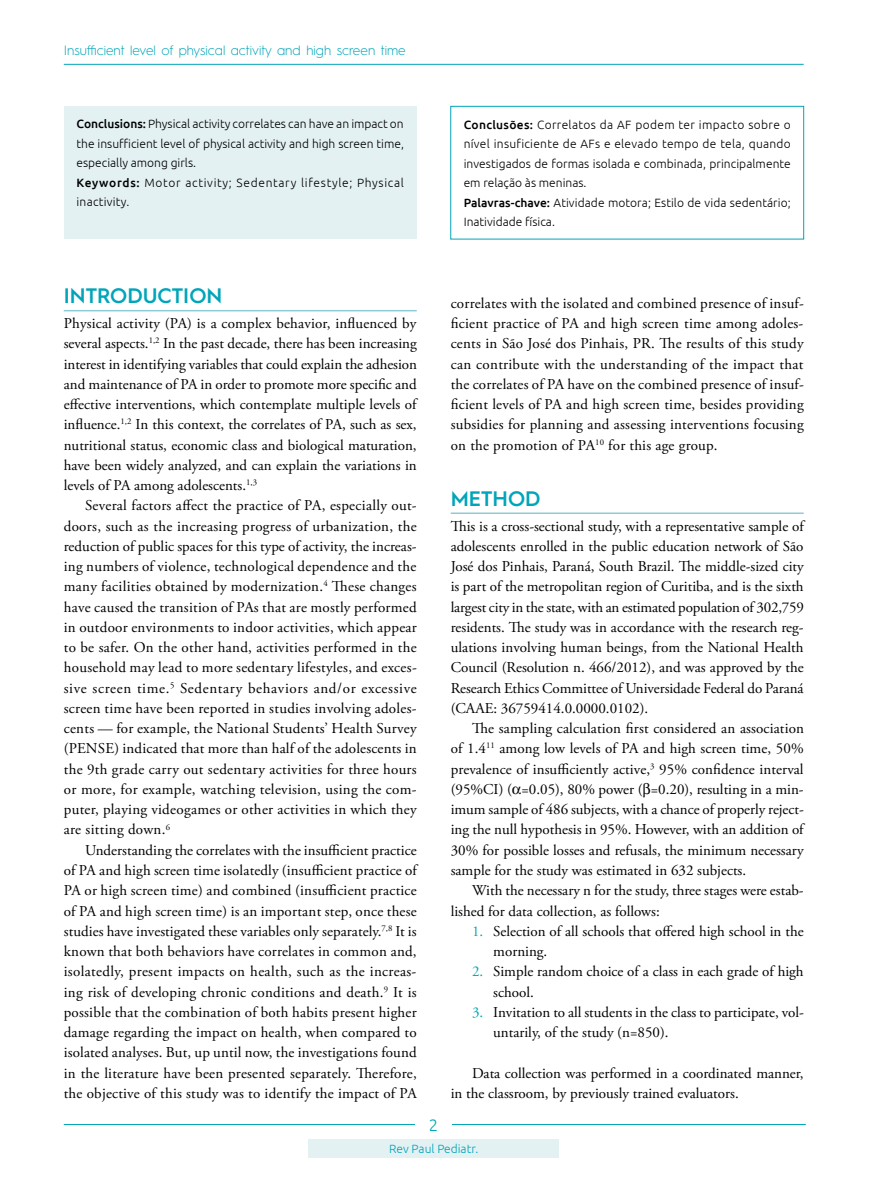
<style>
.page{position:relative;width:893px;height:1191px;background:#fff}
.page>*{position:absolute;margin:0;border:0;box-sizing:border-box;transform-origin:0 0}
.t1{font:600 21px "Hurme Geometric Sans 1";color:#00a5b9}
.t2{font:300 16.5px "Ubuntu";color:#00a5b9}
.t3{font:15px/20.2px "Adobe Garamond Pro";color:#000;text-align:justify}
.t4{font:300 13.5px "Hurme Geometric Sans 1";color:#00a5b9}
.t5{font:300 12px/19.5px "Ubuntu";letter-spacing:.005em;color:#000}
.t6{font:300 12px "Ubuntu";color:#00a5b9}
.s1{font-weight:500}
.s2{color:#00a5b9}
</style>
<div class="page">
<hr style="left:64px;top:64px;width:740px;height:1px;background:#00a5b9">
<hr style="left:64px;top:1124px;width:742px;height:1px;background:#00a5b9">
<div style="left:415px;top:1111px;width:37px;height:25px;background:#fff"></div>
<hr style="left:64px;top:310px;width:353px;height:1px;background:#8ecad7">
<hr style="left:451px;top:512px;width:353px;height:2px;background:#8ecad7">
<div style="left:64px;top:106px;width:353px;height:133px;background:#e4f1f3"></div>
<div style="left:451px;top:106px;width:353px;height:133px;border:1px solid #00a5b9"></div>
<div style="left:309px;top:1138px;width:250px;height:19px;background:#e4f1f3"></div>
<p class="t4" style="left:64px;top:41px;width:344px">Insufficient level of physical activity and high screen time</p>
<p class="t5" style="left:77px;top:114px;width:329px"><span class="s1">Conclusions:</span> Physical activity correlates can have an impact on the insufficient level of physical activity and high screen time, especially among girls.<br><span class="s1">Keywords:</span> Motor activity; Sedentary lifestyle; Physical inactivity.</p>
<p class="t5" style="left:464px;top:114px;width:329px"><span class="s1">Conclusões:</span> Correlatos da AF podem ter impacto sobre o nível insuficiente de AFs e elevado tempo de tela, quando investigados de formas isolada e combinada, principalmente em relação às meninas.<br><span class="s1">Palavras-chave:</span> Atividade motora; Estilo de vida sedentário; Inatividade física.</p>
<h1 class="t1" style="left:64px;top:281px;width:160px">INTRODUCTION</h1>
<p class="t3" style="left:64px;top:314px;width:355px">Physical activity (PA) is a complex behavior, influenced by several aspects.<sup>1,2</sup> In the past decade, there has been increasing interest in identifying variables that could explain the adhesion and maintenance of PA in order to promote more specific and effective interventions, which contemplate multiple levels of influence.<sup>1,2</sup> In this context, the correlates of PA, such as sex, nutritional status, economic class and biological maturation, have been widely analyzed, and can explain the variations in levels of PA among adolescents.<sup>1,3</sup></p>
<p class="t3" style="left:64px;top:496px;width:355px;text-indent:21px">Several factors affect the practice of PA, especially out&shy;doors, such as the increasing progress of urbanization, the reduction of public spaces for this type of activity, the increas&shy;ing numbers of violence, technological dependence and the many facilities obtained by modernization.<sup>4</sup> These changes have caused the transition of PAs that are mostly performed in outdoor environments to indoor activities, which appear to be safer. On the other hand, activities performed in the household may lead to more sedentary lifestyles, and exces&shy;sive screen time.<sup>5</sup> Sedentary behaviors and/or excessive screen time have been reported in studies involving adoles&shy;cents — for example, the National Students’ Health Survey (PENSE) indicated that more than half of the adolescents in the 9th grade carry out sedentary activities for three hours or more, for example, watching television, using the com&shy;puter, playing videogames or other activities in which they are sitting down.<sup>6</sup></p>
<p class="t3" style="left:64px;top:840px;width:354px;text-indent:21px">Understanding the correlates with the insufficient practice of PA and high screen time isolatedly (insufficient practice of PA or high screen time) and combined (insufficient practice of PA and high screen time) is an important step, once these studies have investigated these variables only separately.<sup>7,8</sup> It is known that both behaviors have correlates in common and, isolatedly, present impacts on health, such as the increas&shy;ing risk of developing chronic conditions and death.<sup>9</sup> It is possible that the combination of both habits present higher damage regarding the impact on health, when compared to isolated analyses. But, up until now, the investigations found in the literature have been presented separately. Therefore, the objective of this study was to identify the impact of PA</p>
<p class="t3" style="left:451px;top:293px;width:355px">correlates with the isolated and combined presence of insuf&shy;ficient practice of PA and high screen time among adoles&shy;cents in São José dos Pinhais, PR. The results of this study can contribute with the understanding of the impact that the correlates of PA have on the combined presence of insuf&shy;ficient levels of PA and high screen time, besides providing subsidies for planning and assessing interventions focusing on the promotion of PA<sup>10</sup> for this age group.</p>
<h1 class="t1" style="left:451px;top:484px;width:91px">METHOD</h1>
<p class="t3" style="left:451px;top:516px;width:355px">This is a cross-sectional study, with a representative sample of adolescents enrolled in the public education network of São José dos Pinhais, Paraná, South Brazil. The middle-sized city is part of the metropolitan region of Curitiba, and is the sixth largest city in the state, with an estimated population of 302,759 residents. The study was in accordance with the research reg&shy;ulations involving human beings, from the National Health Council (Resolution n. 466/2012), and was approved by the Research Ethics Committee of Universidade Federal do Paraná (CAAE: 36759414.0.0000.0102).</p>
<p class="t3" style="left:451px;top:719px;width:355px;text-indent:21px">The sampling calculation first considered an association of 1.4<sup>11</sup> among low levels of PA and high screen time, 50% prevalence of insufficiently active,<sup>3</sup> 95% confidence interval (95%CI) ( =0.05), 80% power ( =0.20), resulting in a min&shy;imum sample of 486 subjects, with a chance of properly reject&shy;ing the null hypothesis in 95%. However, with an addition of 30% for possible losses and refusals, the minimum necessary sample for the study was estimated in 632 subjects.</p>
<p class="t3" style="left:451px;top:881px;width:354px;text-indent:21px">With the necessary n for the study, three stages were estab&shy;lished for data collection, as follows:</p>
<p class="t3" style="left:493px;top:921px;width:312px;text-indent:-21px"><span class="s2">1.</span> Selection of all schools that offered high school in the morning.</p>
<p class="t3" style="left:493px;top:962px;width:312px;text-indent:-21px"><span class="s2">2.</span> Simple random choice of a class in each grade of high school.</p>
<p class="t3" style="left:493px;top:1002px;width:312px;text-indent:-21px"><span class="s2">3.</span> Invitation to all students in the class to participate, vol&shy;untarily, of the study (n=850).</p>
<p class="t3" style="left:451px;top:1063px;width:354px;text-indent:21px">Data collection was performed in a coordinated manner, in the classroom, by previously trained evaluators.</p>
<p class="t2" style="left:429px;top:1114px;width:11px">2</p>
<p class="t6" style="left:348px;top:1141px;width:173px">Rev Paul Pedi tr. 201X;XX(X):1-8</p>
<p class="t6" style="left:389px;top:1141px;width:91px">Rev Paul Pediatr.</p>
</div>
